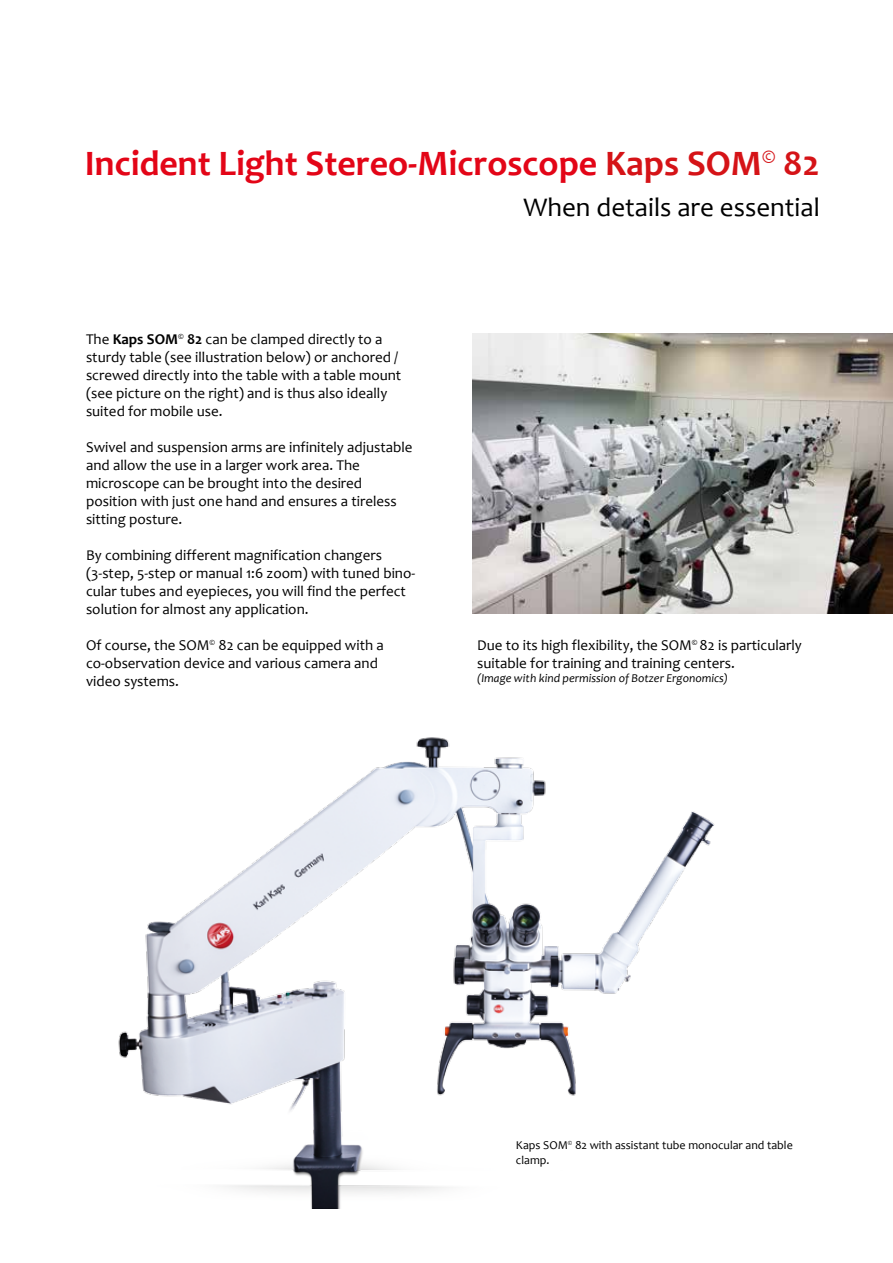
<style>
.page{position:relative;width:893px;height:1263px;background:#fff}
.page>*{position:absolute;margin:0;border:0;box-sizing:border-box;transform-origin:0 0}
.t1{font:700 36px "Candara";color:#e30517}
.t2{font:27px "Candara";color:#000}
.t3{font:15px/18px "Candara";color:#000}
.t4{font:12px/14.4px "Candara";color:#000}
.t5{font:italic 12px "Candara";color:#000}
.s1{color:#d51317}
.s2{font-weight:700}
</style>
<div class="page">
<img style="left:118px;top:737px;width:597px;height:471px">
<img style="left:473px;top:333px;width:420px;height:280px">
<h1 class="t1" style="left:85px;top:141px;width:736px">Incident Light Stereo-Microscope <span class="s1">Kaps SOM</span><sup>©</sup> <span class="s1">82</span></h1>
<h2 class="t2" style="left:524px;top:190px;width:298px">When details are essential</h2>
<p class="t3" style="left:86px;top:330px;width:317px">The <span class="s2">Kaps SOM</span><sup>©</sup> <span class="s2">82</span> can be clamped directly to a sturdy table (see illustration below) or anchored / screwed directly into the table with a table mount (see picture on the right) and is thus also ideally suited for mobile use.</p>
<p class="t3" style="left:86px;top:438px;width:328px">Swivel and suspension arms are infinitely adjustable and allow the use in a larger work area. The microscope can be brought into the desired position with just one hand and ensures a tireless sitting posture.</p>
<p class="t3" style="left:86px;top:546px;width:331px">By combining different magnification changers (3-step, 5-step or manual 1:6 zoom) with tuned bino&shy;cular tubes and eyepieces, you will find the perfect solution for almost any application.</p>
<p class="t3" style="left:86px;top:636px;width:299px">Of course, the SOM<sup>©</sup> 82 can be equipped with a co-observation device and various camera and video systems.</p>
<p class="t3" style="left:477px;top:636px;width:326px">Due to its high flexibility, the SOM<sup>©</sup> 82 is particularly suitable for training and training centers.</p>
<p class="t5" style="left:477px;top:671px;width:252px">(Image with kind permission of Botzer Ergonomics)</p>
<p class="t4" style="left:516px;top:1138px;width:278px">Kaps SOM<sup>©</sup> 82 with assistant tube monocular and table clamp.</p>
</div>
